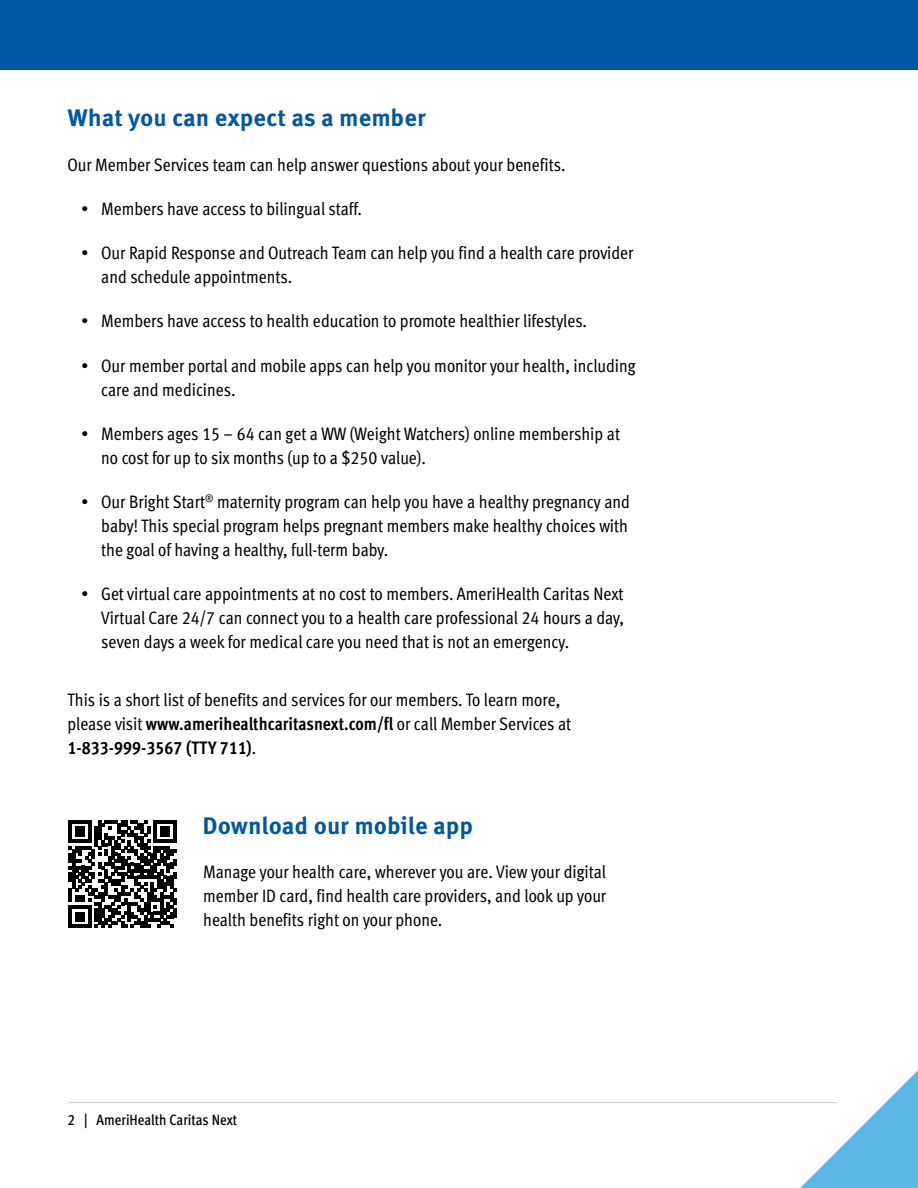
<style>
.page{position:relative;width:918px;height:1188px;background:#fff}
.page>*{position:absolute;margin:0;border:0;box-sizing:border-box;transform-origin:0 0}
.Headline{font:700 24px "Meta Correspondence Pro";color:#0058a4}
.Bullets{font:condensed 18px/24px "Meta Pro";color:#000}
.Body_Copy{font:condensed 18px/24px "Meta Pro";color:#000}
.t1{font:500 condensed 15px "Meta Pro";color:#000}
.s1{font-weight:700}
</style>
<div class="page">
<div style="left:0;top:0;width:918px;height:70px;background:#0058a4"></div>
<svg style="left:800px;top:1070px;width:118px;height:118px"></svg>
<svg style="left:69px;top:820px;width:108px;height:108px"></svg>
<hr style="left:173px;top:908px;width:4px;height:10px;background:#000">
<hr style="left:68px;top:1102px;width:769px;height:1px;background:#d1d3d4">
<h1 class="Headline" style="left:68px;top:99px;width:360px">What you can expect as a member</h1>
<p class="Body_Copy" style="left:68px;top:151px;width:499px">Our Member Services team can help answer questions about your benefits.</p>
<p class="Bullets" style="left:81px;top:195px;width:283px">• Members have access to bilingual staff.</p>
<p class="Bullets" style="left:101px;top:239px;width:534px;text-indent:-20px">• Our Rapid Response and Outreach Team can help you find a health care provider and schedule appointments.</p>
<p class="Bullets" style="left:81px;top:308px;width:508px">• Members have access to health education to promote healthier lifestyles.</p>
<p class="Bullets" style="left:101px;top:352px;width:536px;text-indent:-20px">• Our member portal and mobile apps can help you monitor your health, including care and medicines.</p>
<p class="Bullets" style="left:101px;top:420px;width:520px;text-indent:-20px">• Members ages 15 – 64 can get a WW (Weight Watchers) online membership at no cost for up to six months (up to a $250 value).</p>
<p class="Bullets" style="left:101px;top:488px;width:530px;text-align:justify;text-indent:-20px">• Our Bright Start<sup>®</sup> maternity program can help you have a healthy pregnancy and baby! This special program helps pregnant members make healthy choices with the goal of having a healthy, full-term baby.</p>
<p class="Bullets" style="left:101px;top:581px;width:524px;text-align:justify;text-indent:-20px">• Get virtual care appointments at no cost to members. AmeriHealth Caritas Next Virtual Care 24/7 can connect you to a health care professional 24 hours a day, seven days a week for medical care you need that is not an emergency.</p>
<p class="Body_Copy" style="left:68px;top:686px;width:505px">This is a short list of benefits and services for our members. To learn more, please visit <span class="s1">www.amerihealthcaritasnext.com/fl</span> or call Member Services at<br><span class="s1">1-833-999-3567 (TTY 711)</span>.</p>
<h1 class="Headline" style="left:202px;top:807px;width:272px">Download our mobile app</h1>
<p class="Body_Copy" style="left:203px;top:858px;width:405px;text-align:justify">Manage your health care, wherever you are. View your digital member ID card, find health care providers, and look up your health benefits right on your phone.</p>
<p class="t1" style="left:68px;top:1109px;width:171px">2 | AmeriHealth Caritas Next</p>
</div>
